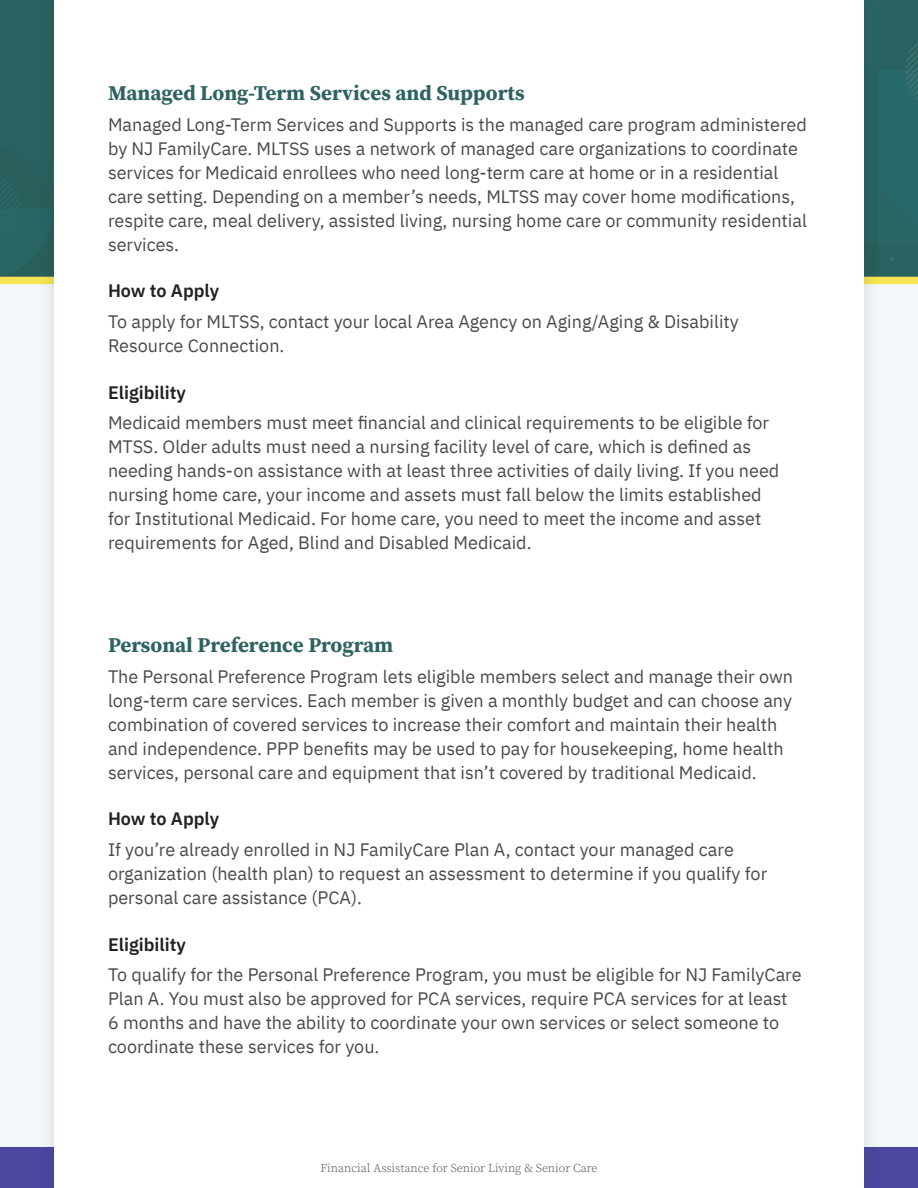
<style>
.page{position:relative;width:918px;height:1188px;background:#f2f7f9}
.page>*{position:absolute;margin:0;border:0;box-sizing:border-box;transform-origin:0 0}
.t1{font:700 21px "Source Serif Pro";color:#2d6361}
.t2{font:18px/24px "IBM Plex Sans";color:#474b49}
.t3{font:600 18px "IBM Plex Sans";color:#231f20}
.t4{font:300 12px "Source Serif Pro";color:#474b49}
</style>
<div class="page">
<div style="left:0;top:0;width:918px;height:280px;background:#2d6361"></div>
<div style="left:0;top:277px;width:918px;height:7px;background:#f5e353"></div>
<div style="left:0;top:1148px;width:918px;height:40px;background:#4b479f"></div>
<div style="left:39px;top:0;width:841px;height:1188px;background:#231f20;opacity:.15"></div>
<div style="left:54px;top:0;width:810px;height:1188px;background:#fff"></div>
<p class="t1" style="left:108px;top:79px;width:418px">Managed Long-Term Services and Supports</p>
<p class="t2" style="left:108px;top:111px;width:700px">Managed Long-Term Services and Supports is the managed care program administered by NJ FamilyCare. MLTSS uses a network of managed care organizations to coordinate services for Medicaid enrollees who need long-term care at home or in a residential care setting. Depending on a member’s needs, MLTSS may cover home modifications, respite care, meal delivery, assisted living, nursing home care or community residential services.</p>
<p class="t3" style="left:108px;top:277px;width:113px">How to Apply</p>
<p class="t2" style="left:108px;top:308px;width:632px">To apply for MLTSS, contact your local Area Agency on Aging/Aging &amp; Disability<br>Resource Connection.</p>
<p class="t3" style="left:108px;top:378px;width:80px">Eligibility</p>
<p class="t2" style="left:108px;top:409px;width:673px">Medicaid members must meet financial and clinical requirements to be eligible for MTSS. Older adults must need a nursing facility level of care, which is defined as needing hands-on assistance with at least three activities of daily living. If you need nursing home care, your income and assets must fall below the limits established for Institutional Medicaid. For home care, you need to meet the income and asset requirements for Aged, Blind and Disabled Medicaid.</p>
<p class="t1" style="left:108px;top:631px;width:287px">Personal Preference Program</p>
<p class="t2" style="left:108px;top:663px;width:687px">The Personal Preference Program lets eligible members select and manage their own long-term care services. Each member is given a monthly budget and can choose any combination of covered services to increase their comfort and maintain their health and independence. PPP benefits may be used to pay for housekeeping, home health services, personal care and equipment that isn’t covered by traditional Medicaid.</p>
<p class="t3" style="left:108px;top:805px;width:113px">How to Apply</p>
<p class="t2" style="left:108px;top:836px;width:661px">If you’re already enrolled in NJ FamilyCare Plan A, contact your managed care organization (health plan) to request an assessment to determine if you qualify for personal care assistance (PCA).</p>
<p class="t3" style="left:108px;top:930px;width:80px">Eligibility</p>
<p class="t2" style="left:108px;top:961px;width:695px">To qualify for the Personal Preference Program, you must be eligible for NJ FamilyCare Plan A. You must also be approved for PCA services, require PCA services for at least 6 months and have the ability to coordinate your own services or select someone to coordinate these services for you.</p>
<p class="t4" style="left:320px;top:1160px;width:279px">Financial Assistance for Senior Living &amp; Senior Care</p>
</div>
